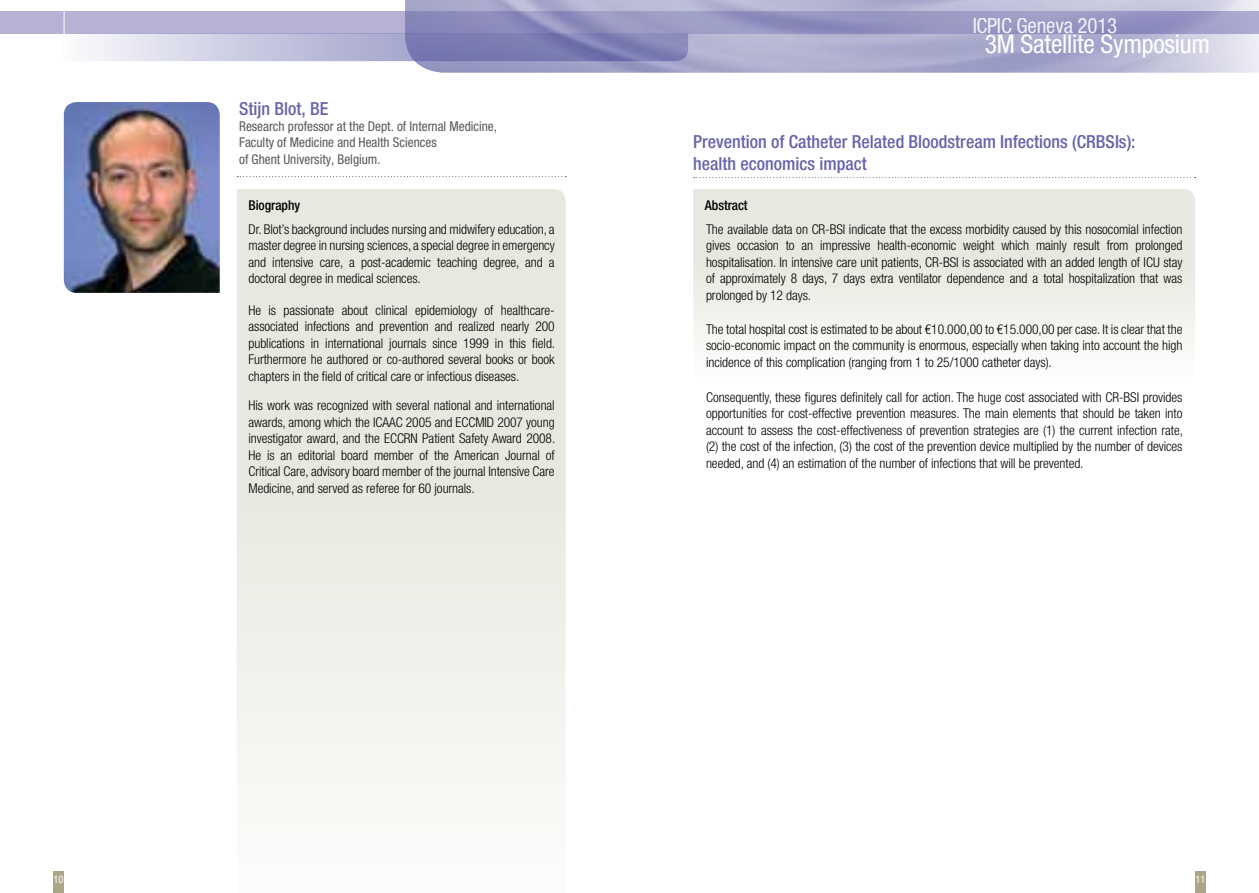
<style>
.page{position:relative;width:1259px;height:893px;background:#fff}
.page>*{position:absolute;margin:0;border:0;box-sizing:border-box;transform-origin:0 0}
.t1{font:condensed 25.65px "Helvetica Neue LT Pro";letter-spacing:-.01em;color:#fff}
.t2{font:condensed 21px "Helvetica Neue LT Pro";letter-spacing:-.01em;color:#fff}
.t3{font:500 condensed 18px/21.6px "Helvetica Neue LT Pro";color:#6664a9}
.t4{font:300 condensed 13.5px/16.5px "Helvetica Neue LT Pro";letter-spacing:-.005em;color:#000;text-align:justify}
.t5{font:condensed 13.5px/16.2px "Helvetica Neue LT Pro";color:#58595b}
.t6{font:500 condensed 13.5px "Helvetica Neue LT Pro";letter-spacing:-.005em;color:#000}
.t7{font:condensed 10.5px "Helvetica Neue LT Pro";color:#fff}
</style>
<div class="page">
<div style="left:53px;top:871px;width:11px;height:22px;background:#aaa687"></div>
<div style="left:1195px;top:871px;width:10px;height:22px;background:#aaa687"></div>
<div style="left:0;top:11px;width:1259px;height:22px;background:#b5b2d6"></div>
<svg style="left:59px;top:33px;width:346px;height:28px"></svg>
<img style="left:405px;top:0;width:854px;height:73px">
<hr style="left:64px;top:0;width:1px;height:65px;background:#fff">
<img style="left:64px;top:102px;width:156px;height:191px">
<svg style="left:237px;top:189px;width:329px;height:607px;fill:#eae9e1"></svg>
<svg style="left:693px;top:189px;width:502px;height:153px;fill:#eae9e1"></svg>
<svg style="left:237px;top:176px;width:329px;height:1px"></svg>
<svg style="left:694px;top:177px;width:501px;height:1px"></svg>
<h3 class="t3" style="left:239px;top:97px;width:91px">Stijn Blot, BE</h3>
<p class="t5" style="left:239px;top:118px;width:259px">Research professor at the Dept. of Internal Medicine,<br>Faculty of Medicine and Health Sciences<br>of Ghent University, Belgium.</p>
<h2 class="t2" style="left:972px;top:14px;width:147px">ICPIC Geneva 2013</h2>
<h1 class="t1" style="left:984px;top:29px;width:227px">3M Satellite Symposium</h1>
<h3 class="t3" style="left:693px;top:131px;width:444px">Prevention of Catheter Related Bloodstream Infections (CRBSIs): health economics impact</h3>
<p class="t6" style="left:248px;top:198px;width:53px">Biography</p>
<p class="t6" style="left:705px;top:198px;width:44px">Abstract</p>
<p class="t4" style="left:248px;top:221px;width:308px">Dr. Blot’s background includes nursing and midwifery education, a master degree in nursing sciences, a special degree in emergency and intensive care, a post-academic teaching degree, and a doctoral degree in medical sciences.</p>
<p class="t4" style="left:248px;top:302px;width:308px">He is passionate about clinical epidemiology of healthcare&shy;associated infections and prevention and realized nearly 200 publications in international journals since 1999 in this field.<br>Furthermore he authored or co-authored several books or book chapters in the field of critical care or infectious diseases.</p>
<p class="t4" style="left:248px;top:397px;width:308px">His work was recognized with several national and international awards, among which the ICAAC 2005 and ECCMID 2007 young investigator award, and the ECCRN Patient Safety Award 2008.<br>He is an editorial board member of the American Journal of Critical Care, advisory board member of the journal Intensive Care Medicine, and served as referee for 60 journals.</p>
<p class="t4" style="left:706px;top:221px;width:478px">The available data on CR-BSI indicate that the excess morbidity caused by this nosocomial infection gives occasion to an impressive health-economic weight which mainly result from prolonged hospitalisation. In intensive care unit patients, CR-BSI is associated with an added length of ICU stay of approximately 8 days, 7 days extra ventilator dependence and a total hospitalization that was prolonged by 12 days.</p>
<p class="t4" style="left:706px;top:321px;width:478px">The total hospital cost is estimated to be about €10.000,00 to €15.000,00 per case. It is clear that the socio-economic impact on the community is enormous, especially when taking into account the high incidence of this complication (ranging from 1 to 25/1000 catheter days).</p>
<p class="t4" style="left:706px;top:389px;width:478px">Consequently, these figures definitely call for action. The huge cost associated with CR-BSI provides opportunities for cost-effective prevention measures. The main elements that should be taken into account to assess the cost-effectiveness of prevention strategies are (1) the current infection rate, (2) the cost of the infection, (3) the cost of the prevention device multiplied by the number of devices needed, and (4) an estimation of the number of infections that will be prevented.</p>
<p class="t7" style="left:53px;top:873px;width:11px">10</p>
<p class="t7" style="left:1195px;top:873px;width:11px">11</p>
</div>
